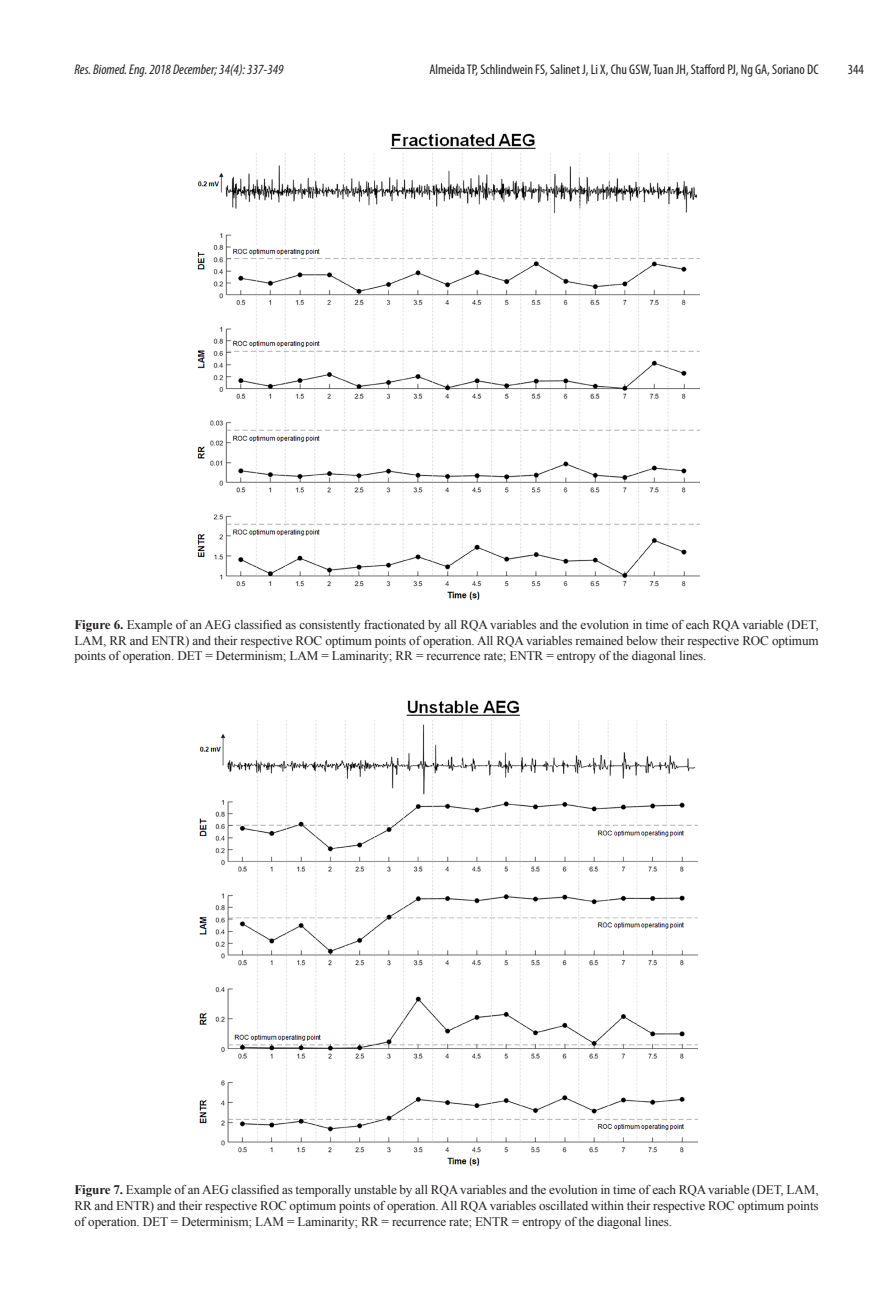
<style>
.page{position:relative;width:893px;height:1290px;background:#fff}
.page>*{position:absolute;margin:0;border:0;box-sizing:border-box;transform-origin:0 0}
.t1{font:condensed 14px "Myriad Pro";color:#231f20}
.t2{font:italic condensed 14px "Myriad Pro";color:#231f20}
.FigureCaption{font:13.12px/15.8px "Times New Roman";letter-spacing:-.01em;color:#231f20;text-align:justify}
.s1{color:#fff}
.s2{font-weight:700}
</style>
<div class="page">
<img style="left:197px;top:133px;width:502px;height:467px">
<img style="left:199px;top:700px;width:499px;height:466px">
<p class="t2" style="left:74px;top:61px;width:211px">Res. Biomed. Eng. 2018 December; 34(4): 337-349</p>
<p class="t1" style="left:429px;top:61px;width:436px">Almeida TP, Schlindwein FS, Salinet J, Li X, Chu GSW, Tuan JH, Stafford PJ, Ng GA, Soriano DC<span class="s1">344/349</span>344</p>
<p class="FigureCaption" style="left:74px;top:616px;width:746px"><span class="s2">Figure 6.</span> Example of an AEG classified as consistently fractionated by all RQA variables and the evolution in time of each RQA variable (DET, LAM, RR and ENTR) and their respective ROC optimum points of operation. All RQA variables remained below their respective ROC optimum points of operation. DET = Determinism; LAM = Laminarity; RR = recurrence rate; ENTR = entropy of the diagonal lines.</p>
<p class="FigureCaption" style="left:74px;top:1181px;width:746px"><span class="s2">Figure 7.</span> Example of an AEG classified as temporally unstable by all RQA variables and the evolution in time of each RQA variable (DET, LAM, RR and ENTR) and their respective ROC optimum points of operation. All RQA variables oscillated within their respective ROC optimum points of operation. DET = Determinism; LAM = Laminarity; RR = recurrence rate; ENTR = entropy of the diagonal lines.</p>
</div>
